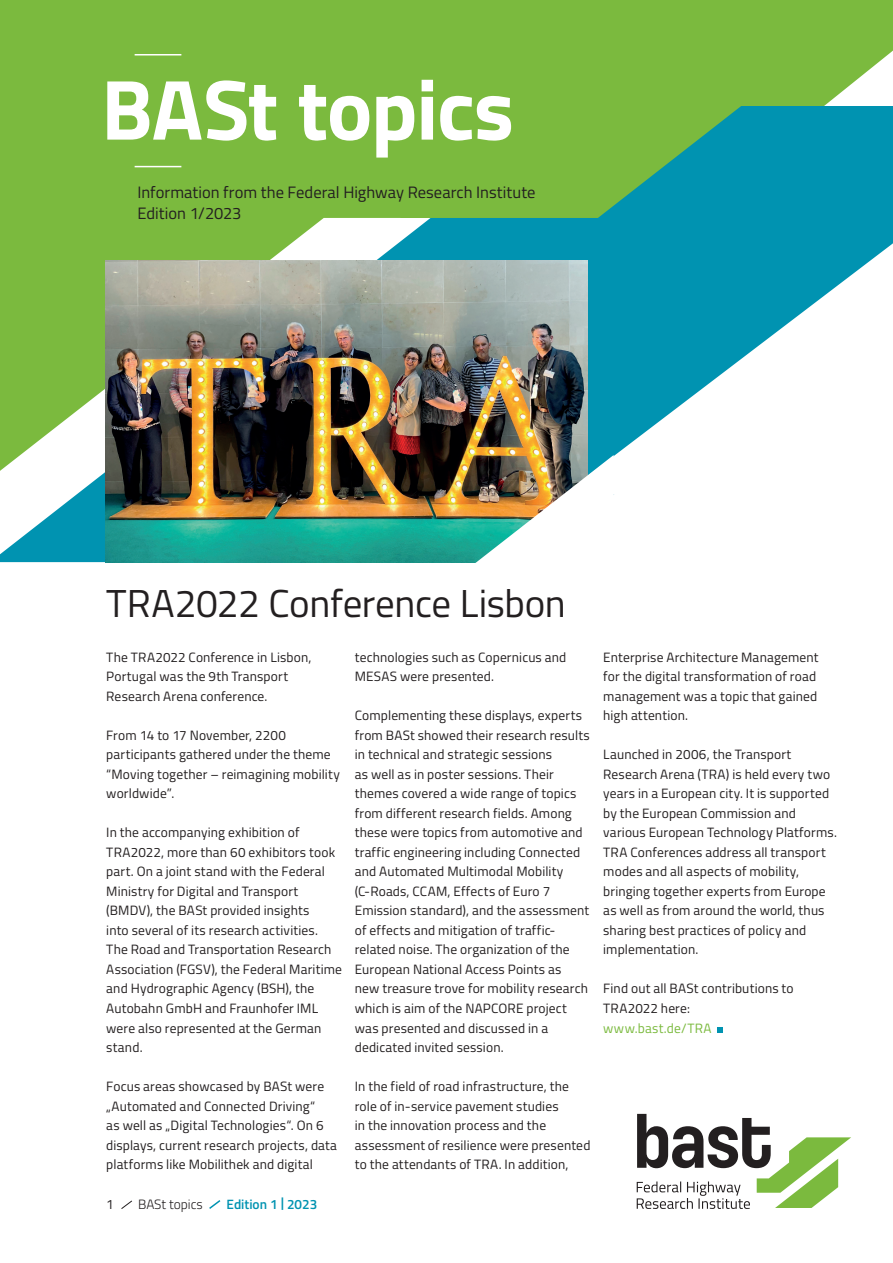
<style>
.page{position:relative;width:893px;height:1263px;background:#fff}
.page>*{position:absolute;margin:0;border:0;box-sizing:border-box;transform-origin:0 0}
.t1{font:700 85.5px "Titillium";letter-spacing:-.015em;color:#fff}
.t2{font:39px "Titillium";letter-spacing:-.01em;color:#231f20}
.t3{font:16.5px "Titillium";color:#231f20}
.Copytext_en{font:13.5px/19.5px "Titillium";letter-spacing:.01em;color:#231f20}
.t4{font:600 13.5px "Titillium";color:#0093b1}
.t5{font:300 13.5px "Titillium";color:#231f20}
.s1{color:#7bba3e}
</style>
<div class="page">
<div style="left:0;top:0;width:893px;height:106px;background:#7bba3e"></div>
<svg style="left:0;top:106px;width:893px;height:456px;fill:#7bba3e"></svg>
<svg style="left:400px;top:0;width:343px;height:218px;fill:#7bba3e"></svg>
<hr style="left:135px;top:166px;width:46px;height:1px;background:#fff">
<hr style="left:135px;top:54px;width:46px;height:2px;background:#fff">
<svg style="left:121px;top:1200px;width:11px;height:9px"></svg>
<svg style="left:209px;top:1200px;width:12px;height:9px"></svg>
<svg style="left:718px;top:1027px;width:5px;height:5px"></svg>
<svg style="left:637px;top:1114px;width:214px;height:95px"></svg>
<svg style="left:563px;top:243px;width:330px;height:252px"></svg>
<img style="left:106px;top:261px;width:482px;height:301px">
<img style="left:455px;top:429px;width:242px;height:134px">
<h1 class="t1" style="left:101px;top:44px;width:415px">BASt topics</h1>
<p class="t3" style="left:137px;top:180px;width:400px">Information from the Federal Highway Research Institute</p>
<p class="t3" style="left:137px;top:201px;width:106px">Edition 1/2023</p>
<h2 class="t2" style="left:106px;top:574px;width:461px">TRA2022 Conference Lisbon</h2>
<p class="Copytext_en" style="left:106px;top:647px;width:207px">The TRA2022 Conference in Lisbon,<br>Portugal was the 9th Transport<br>Research Arena conference.</p>
<p class="Copytext_en" style="left:106px;top:725px;width:235px">From 14 to 17 November, 2200 participants gathered under the theme “Moving together – reimagining mobility worldwide”.</p>
<p class="Copytext_en" style="left:106px;top:822px;width:237px">In the accompanying exhibition of TRA2022, more than 60 exhibitors took part. On a joint stand with the Federal Ministry for Digital and Transport (BMDV), the BASt provided insights<br>into several of its research activities.<br>The Road and Transportation Research Association (FGSV), the Federal Maritime and Hydrographic Agency (BSH), the Autobahn GmbH and Fraunhofer IML were also represented at the German stand.</p>
<p class="Copytext_en" style="left:106px;top:1076px;width:232px">Focus areas showcased by BASt were „Automated and Connected Driving“<br>as well as „Digital Technologies“. On 6 displays, current research projects, data platforms like Mobilithek and digital</p>
<p class="Copytext_en" style="left:355px;top:647px;width:213px">technologies such as Copernicus and<br>MESAS were presented.</p>
<p class="Copytext_en" style="left:355px;top:705px;width:237px">Complementing these displays, experts from BASt showed their research results in technical and strategic sessions<br>as well as in poster sessions. Their themes covered a wide range of topics from different research fields. Among these were topics from automotive and traffic engineering including Connected and Automated Multimodal Mobility (C-Roads, CCAM, Effects of Euro 7<br>Emission standard), and the assessment of effects and mitigation of traffic&shy;related noise. The organization of the European National Access Points as<br>new treasure trove for mobility research which is aim of the NAPCORE project was presented and discussed in a dedicated invited session.</p>
<p class="Copytext_en" style="left:355px;top:1076px;width:237px">In the field of road infrastructure, the role of in-service pavement studies<br>in the innovation process and the assessment of resilience were presented to the attendants of TRA. In addition,</p>
<p class="Copytext_en" style="left:106px;top:1194px;width:9px">1</p>
<p class="t5" style="left:138px;top:1194px;width:66px">BASt topics</p>
<p class="t4" style="left:227px;top:1194px;width:92px">Edition 1 | 2023</p>
<p class="Copytext_en" style="left:603px;top:647px;width:217px">Enterprise Architecture Management for the digital transformation of road management was a topic that gained high attention.</p>
<p class="Copytext_en" style="left:603px;top:744px;width:235px">Launched in 2006, the Transport Research Arena (TRA) is held every two years in a European city. It is supported by the European Commission and various European Technology Platforms.<br>TRA Conferences address all transport modes and all aspects of mobility, bringing together experts from Europe as well as from around the world, thus sharing best practices of policy and implementation.</p>
<p class="Copytext_en" style="left:603px;top:978px;width:192px">Find out all BASt contributions to<br>TRA2022 here: <span class="s1">www.bast.de/TRA</span></p>
</div>
